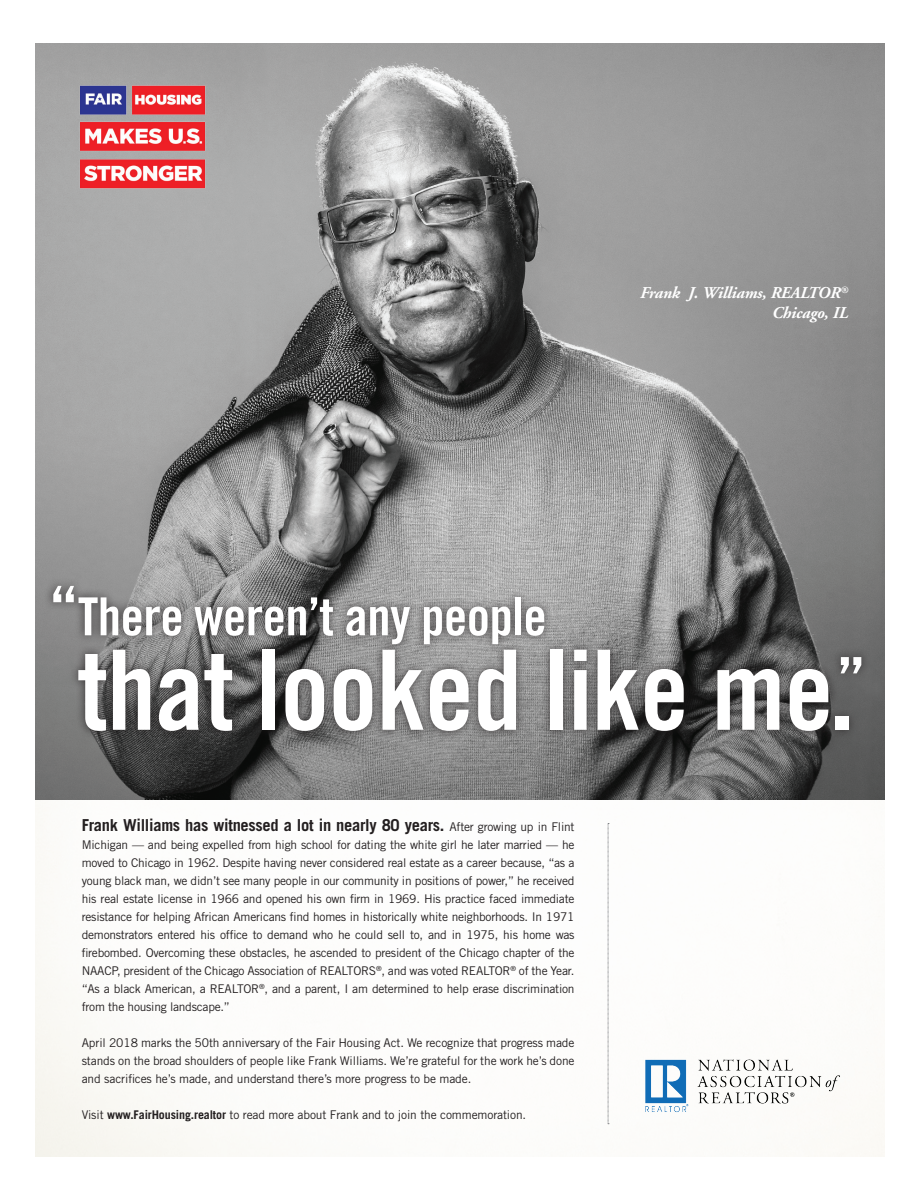
<style>
.page{position:relative;width:918px;height:1188px;background:#fff}
.page>*{position:absolute;margin:0;border:0;box-sizing:border-box;transform-origin:0 0}
.t1{font:111px "Trade Gothic Bold Cond Twenty";letter-spacing:-.01em;color:#fff}
.t2{font:52.5px "Trade Gothic Bold Cond Twenty";letter-spacing:-.01em;color:#fff}
.t3{font:700 16.5px "Trade Gothic";letter-spacing:-.02em;color:#231f20}
.t4{font:italic 700 16.5px/19.8px "Adobe Garamond";letter-spacing:-.01em;color:#fff;text-align:right}
.t5{font:12px/18px "Trade Gothic";letter-spacing:-.01em;color:#231f20;text-align:justify}
.s1{font-size:67.5px}
.s2{font-weight:400;font-size:12px}
.s3{font-weight:700}
</style>
<div class="page">
<svg style="left:608px;top:823px;width:1px;height:301px"></svg>
<img style="left:35px;top:44px;width:850px;height:756px">
<img style="left:77px;top:81px;width:131px;height:110px">
<div style="left:44px;top:577px;width:826px;height:163px;background:#231f20;opacity:.75"></div>
<img style="left:629px;top:1038px;width:231px;height:92px">
<h3 class="t4" style="left:640px;top:283px;width:210px">Frank J. Williams, REALTOR<sup>®<br></sup>Chicago, IL</h3>
<h2 class="t2" style="left:49px;top:585px;width:500px"><span class="s1">“</span>There weren’t any people</h2>
<h1 class="t1" style="left:77px;top:623px;width:790px">that looked like me.<sup>”</sup></h1>
<h3 class="t3" style="left:82px;top:815px;width:494px">Frank Williams has witnessed a lot in nearly 80 years. <span class="s2">After growing up in Flint</span></h3>
<p class="t5" style="left:82px;top:836px;width:494px">Michigan — and being expelled from high school for dating the white girl he later married — he moved to Chicago in 1962. Despite having never considered real estate as a career because, “as a young black man, we didn’t see many people in our community in positions of power,” he received his real estate license in 1966 and opened his own firm in 1969. His practice faced immediate resistance for helping African Americans find homes in historically white neighborhoods. In 1971 demonstrators entered his office to demand who he could sell to, and in 1975, his home was firebombed. Overcoming these obstacles, he ascended to president of the Chicago chapter of the NAACP, president of the Chicago Association of REALTORS<sup>®</sup>, and was voted REALTOR<sup>®</sup> of the Year. “As a black American, a REALTOR<sup>®</sup>, and a parent, I am determined to help erase discrimination from the housing landscape.”</p>
<p class="t5" style="left:82px;top:1034px;width:494px">April 2018 marks the 50th anniversary of the Fair Housing Act. We recognize that progress made stands on the broad shoulders of people like Frank Williams. We’re grateful for the work he’s done and sacrifices he’s made, and understand there’s more progress to be made.</p>
<p class="t5" style="left:82px;top:1106px;width:446px">Visit <span class="s3">www.FairHousing.realtor</span> to read more about Frank and to join the commemoration.</p>
</div>
